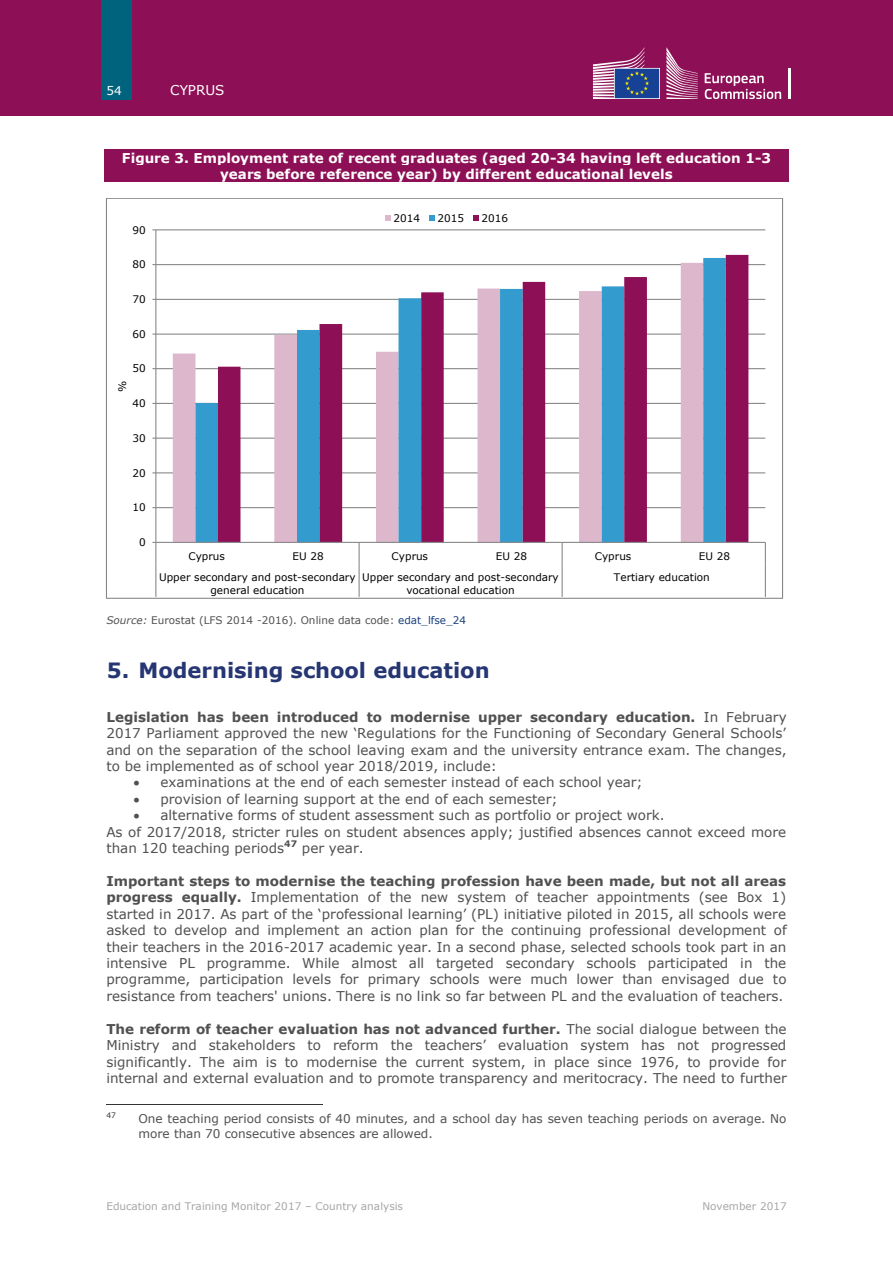
<style>
.page{position:relative;width:893px;height:1263px;background:#fff}
.page>*{position:absolute;margin:0;border:0;box-sizing:border-box;transform-origin:0 0}
.t1{font:700 21px "Verdana";color:#263673}
.t2{font:13.5px/16.4px "Verdana";color:#505050;text-align:justify}
.t3{font:700 13.5px/16.4px "Verdana";color:#fff;text-align:center}
.t4{font:13.5px "Verdana";color:#fff}
.t5{font:12px/14.5px "Verdana";letter-spacing:-.005em;color:#505050}
.t6{font:12px "Verdana";color:#fff}
.t7{font:10.5px "Verdana";color:#000}
.t8{font:10.5px "Verdana";color:#a6a6a6}
.t9{font:10.5px "Verdana";color:#505050}
.t10{font:7.5px "Verdana";color:#333}
.s1{font-style:italic}
.s2{color:#1a3f7c}
.s3{font-weight:700}
</style>
<div class="page">
<div style="left:0;top:0;width:893px;height:116px;background:#8d0f56"></div>
<div style="left:102px;top:0;width:30px;height:99px;background:#00637e"></div>
<svg style="left:705px;top:73px;width:76px;height:26px"></svg>
<hr style="left:788px;top:68px;width:2px;height:31px;background:#fff">
<svg style="left:666px;top:47px;width:32px;height:52px"></svg>
<svg style="left:593px;top:47px;width:67px;height:52px"></svg>
<div style="left:104px;top:149px;width:685px;height:16px;background:#8d0f56"></div>
<div style="left:104px;top:165px;width:685px;height:17px;background:#8d0f56"></div>
<hr style="left:106px;top:1104px;width:216px;height:1px;background:#333">
<hr style="left:156px;top:507px;width:609px;height:1px;background:#868686">
<hr style="left:156px;top:472px;width:609px;height:1px;background:#868686">
<hr style="left:156px;top:438px;width:609px;height:1px;background:#868686">
<hr style="left:156px;top:403px;width:609px;height:1px;background:#868686">
<hr style="left:156px;top:368px;width:609px;height:1px;background:#868686">
<hr style="left:156px;top:334px;width:609px;height:1px;background:#868686">
<hr style="left:156px;top:299px;width:609px;height:1px;background:#868686">
<hr style="left:156px;top:264px;width:609px;height:1px;background:#868686">
<hr style="left:156px;top:229px;width:609px;height:1px;background:#868686">
<svg style="left:173px;top:265px;width:22px;height:277px;fill:#ddb7cc"></svg>
<svg style="left:195px;top:265px;width:23px;height:277px"></svg>
<svg style="left:218px;top:255px;width:530px;height:287px"></svg>
<hr style="left:155px;top:230px;width:1px;height:312px;background:#868686">
<hr style="left:156px;top:542px;width:609px;height:1px;background:#868686">
<svg style="left:152px;top:542px;width:4px;height:21px"></svg>
<svg style="left:359px;top:543px;width:1px;height:20px"></svg>
<svg style="left:562px;top:543px;width:1px;height:20px"></svg>
<svg style="left:765px;top:542px;width:1px;height:21px"></svg>
<hr style="left:155px;top:563px;width:1px;height:34px;background:#868686">
<hr style="left:359px;top:563px;width:1px;height:34px;background:#868686">
<hr style="left:562px;top:563px;width:1px;height:34px;background:#868686">
<hr style="left:765px;top:563px;width:1px;height:34px;background:#868686">
<svg style="left:385px;top:215px;width:6px;height:6px"></svg>
<svg style="left:429px;top:215px;width:6px;height:6px"></svg>
<svg style="left:473px;top:215px;width:6px;height:6px"></svg>
<p class="t6" style="left:106px;top:82px;width:17px">54</p>
<p class="t4" style="left:170px;top:81px;width:56px">CYPRUS</p>
<p class="t3" style="left:122px;top:149px;width:651px">Figure 3. Employment rate of recent graduates (aged 20-34 having left education 1-3 years before reference year) by different educational levels</p>
<p class="t7" style="left:133px;top:223px;width:15px">90</p>
<p class="t7" style="left:133px;top:258px;width:15px">80</p>
<p class="t7" style="left:133px;top:292px;width:15px">70</p>
<p class="t7" style="left:133px;top:327px;width:15px">60</p>
<p class="t7" style="left:133px;top:362px;width:15px">50</p>
<p class="t7" style="left:115px;top:392px;width:13px;rotate:-90deg">%</p>
<p class="t7" style="left:133px;top:397px;width:15px">40</p>
<p class="t7" style="left:133px;top:431px;width:15px">30</p>
<p class="t7" style="left:133px;top:466px;width:15px">20</p>
<p class="t7" style="left:133px;top:501px;width:15px">10</p>
<p class="t7" style="left:139px;top:535px;width:8px">0</p>
<p class="t7" style="left:394px;top:211px;width:28px">2014</p>
<p class="t7" style="left:437px;top:211px;width:28px">2015</p>
<p class="t7" style="left:481px;top:211px;width:28px">2016</p>
<p class="t7" style="left:188px;top:549px;width:38px">Cyprus</p>
<p class="t7" style="left:293px;top:549px;width:33px">EU 28</p>
<p class="t7" style="left:392px;top:549px;width:38px">Cyprus</p>
<p class="t7" style="left:496px;top:549px;width:33px">EU 28</p>
<p class="t7" style="left:595px;top:549px;width:38px">Cyprus</p>
<p class="t7" style="left:699px;top:549px;width:33px">EU 28</p>
<p class="t7" style="left:159px;top:570px;width:198px">Upper secondary and post-secondary</p>
<p class="t7" style="left:210px;top:583px;width:96px">general education</p>
<p class="t7" style="left:362px;top:570px;width:198px">Upper secondary and post-secondary</p>
<p class="t7" style="left:406px;top:583px;width:110px">vocational education</p>
<p class="t7" style="left:614px;top:570px;width:97px">Tertiary education</p>
<p class="t9" style="left:106px;top:614px;width:361px"><span class="s1">Source:</span> Eurostat (LFS 2014 -2016). Online data code: <span class="s2">edat_lfse_24</span></p>
<h2 class="t1" style="left:107px;top:657px;width:384px">5. Modernising school education</h2>
<p class="t2" style="left:106px;top:708px;width:682px"><span class="s3">Legislation has been introduced to modernise upper secondary education.</span> In February 2017 Parliament approved the new ‘Regulations for the Functioning of Secondary General Schools’ and on the separation of the school leaving exam and the university entrance exam. The changes, to be implemented as of school year 2018/2019, include:</p>
<p class="t2" style="left:133px;top:774px;width:511px">• examinations at the end of each semester instead of each school year;</p>
<p class="t2" style="left:133px;top:790px;width:426px">• provision of learning support at the end of each semester;</p>
<p class="t2" style="left:133px;top:807px;width:533px">• alternative forms of student assessment such as portfolio or project work.</p>
<p class="t2" style="left:106px;top:823px;width:681px">As of 2017/2018, stricter rules on student absences apply; justified absences cannot exceed more than 120 teaching periods<sup>47</sup> per year.</p>
<p class="t2" style="left:106px;top:872px;width:682px"><span class="s3">Important steps to modernise the teaching profession have been made, but not all areas progress equally.</span> Implementation of the new system of teacher appointments (see Box 1) started in 2017. As part of the ‘professional learning’ (PL) initiative piloted in 2015, all schools were asked to develop and implement an action plan for the continuing professional development of their teachers in the 2016-2017 academic year. In a second phase, selected schools took part in an intensive PL programme. While almost all targeted secondary schools participated in the programme, participation levels for primary schools were much lower than envisaged due to resistance from teachers' unions. There is no link so far between PL and the evaluation of teachers.</p>
<p class="t2" style="left:106px;top:1020px;width:682px"><span class="s3">The reform of teacher evaluation has not advanced further.</span> The social dialogue between the Ministry and stakeholders to reform the teachers’ evaluation system has not progressed significantly. The aim is to modernise the current system, in place since 1976, to provide for internal and external evaluation and to promote transparency and meritocracy. The need to further</p>
<p class="t10" style="left:106px;top:1111px;width:11px">47</p>
<p class="t5" style="left:138px;top:1111px;width:649px">One teaching period consists of 40 minutes, and a school day has seven teaching periods on average. No more than 70 consecutive absences are allowed.</p>
<p class="t8" style="left:106px;top:1200px;width:298px">Education and Training Monitor 2017 – Country analysis</p>
<p class="t8" style="left:702px;top:1200px;width:86px">November 2017</p>
</div>
